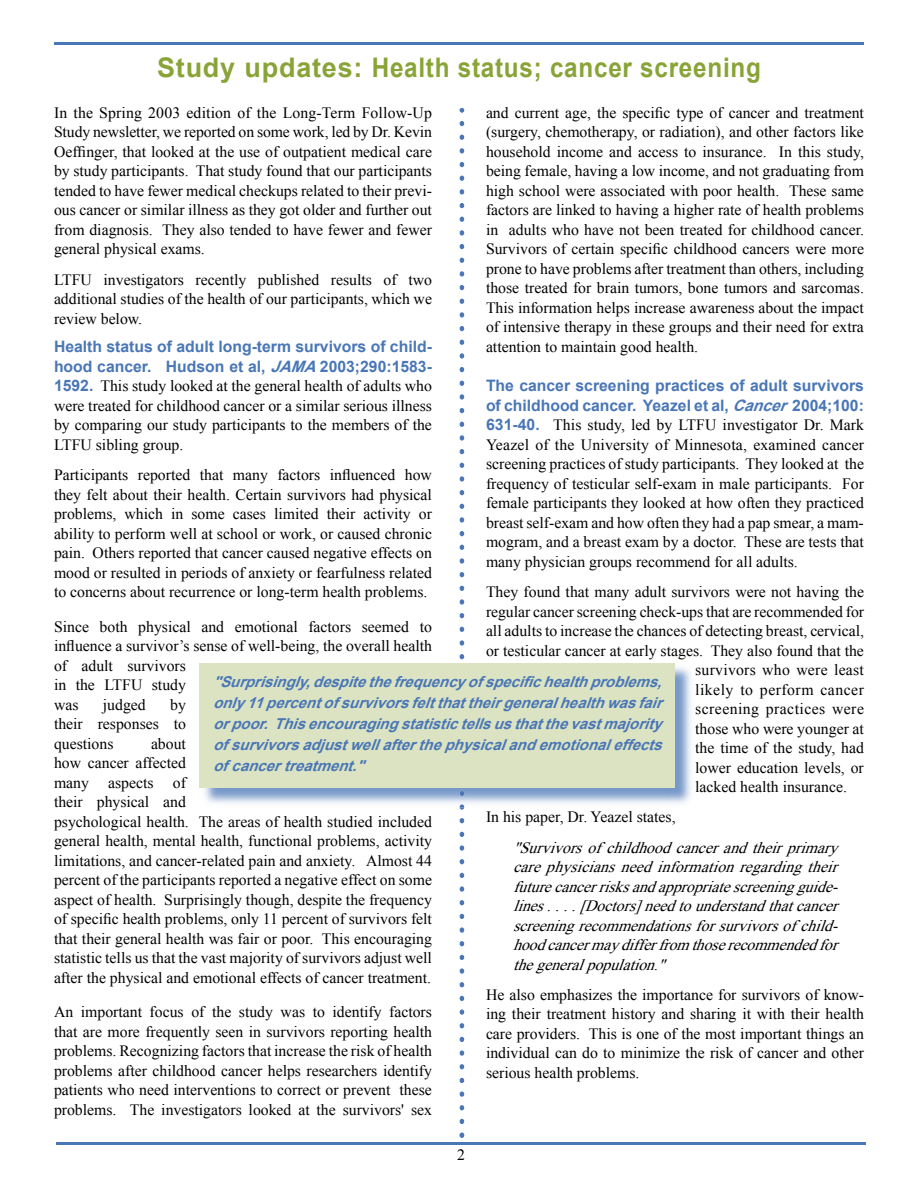
<style>
.page{position:relative;width:918px;height:1188px;background:#fff}
.page>*{position:absolute;margin:0;border:0;box-sizing:border-box;transform-origin:0 0}
.t1{font:700 27px "Arial";letter-spacing:.03em;color:#88a436}
.t2{font:15.75px/19.5px "Times New Roman";color:#000;text-align:justify}
.t3{font:italic 15.75px/19.5px "Times New Roman";letter-spacing:-.005em;color:#000;text-align:justify}
.t4{font:700 15.75px/19.5px "Arial";color:#4976b6}
.t5{font:15.75px "Times New Roman";letter-spacing:.03em;color:#000}
.t6{font:italic 700 15px/21px "Arial";color:#4976b6;text-align:justify}
.s1{font-style:italic}
.s2{font-family:"Arial";font-weight:700;color:#4976b6}
</style>
<div class="page">
<hr style="left:56px;top:1142px;width:810px;height:3px;background:#4976b6">
<hr style="left:54px;top:42px;width:810px;height:3px;background:#4976b6">
<svg style="left:460px;top:108px;width:4px;height:1030px"></svg>
<img style="left:201px;top:667px;width:490px;height:141px">
<img style="left:460px;top:787px;width:4px;height:21px">
<div style="left:200px;top:663px;width:475px;height:124px;background:#dbe3c2"></div>
<h1 class="t1" style="left:157px;top:50px;width:605px">Study updates: Health status; cancer screening</h1>
<p class="t2" style="left:54px;top:103px;width:380px">In the Spring 2003 edition of the Long-Term Follow-Up Study newsletter, we reported on some work, led by Dr. Kevin Oeffinger, that looked at the use of outpatient medical care by study participants. That study found that our participants tended to have fewer medical checkups related to their previ&shy;ous cancer or similar illness as they got older and further out from diagnosis. They also tended to have fewer and fewer general physical exams.</p>
<p class="t2" style="left:54px;top:269px;width:379px">LTFU investigators recently published results of two additional studies of the health of our participants, which we review below.</p>
<p class="t4" style="left:54px;top:338px;width:379px">Health status of adult long-term survivors of child&shy;hood cancer. Hudson et al, <span class="s1">JAMA</span>2003;290:1583-</p>
<p class="t2" style="left:54px;top:376px;width:379px"><span class="s2">1592.</span> This study looked at the general health of adults who were treated for childhood cancer or a similar serious illness by comparing our study participants to the members of the LTFU sibling group.</p>
<p class="t2" style="left:54px;top:465px;width:380px">Participants reported that many factors influenced how they felt about their health. Certain survivors had physical problems, which in some cases limited their activity or ability to perform well at school or work, or caused chronic pain. Others reported that cancer caused negative effects on mood or resulted in periods of anxiety or fearfulness related to concerns about recurrence or long-term health problems.</p>
<p class="t2" style="left:54px;top:616px;width:380px;text-align:left">Since both physical and emotional factors seemed to influence a survivor’s sense of well-being, the overall health of adult survivors<br>in the LTFU study<br>was</p>
<p class="t2" style="left:486px;top:103px;width:380px">and current age, the specific type of cancer and treatment (surgery, chemotherapy, or radiation), and other factors like household income and access to insurance. In this study, being female, having a low income, and not graduating from high school were associated with poor health. These same factors are linked to having a higher rate of health problems in adults who have not been treated for childhood cancer.<br>Survivors of certain specific childhood cancers were more prone to have problems after treatment than others, including those treated for brain tumors, bone tumors and sarcomas.<br>This information helps increase awareness about the impact of intensive therapy in these groups and their need for extra attention to maintain good health.</p>
<p class="t4" style="left:486px;top:377px;width:379px">The cancer screening practices of adult survivors of childhood cancer. Yeazel et al, <span class="s1">Cancer</span>2004;100:</p>
<p class="t2" style="left:486px;top:415px;width:380px"><span class="s2">631-40.</span> This study, led by LTFU investigator Dr. Mark Yeazel of the University of Minnesota, examined cancer screening practices of study participants. They looked at the frequency of testicular self-exam in male participants. For female participants they looked at how often they practiced breast self-exam and how often they had a pap smear, a mam&shy;mogram, and a breast exam by a doctor. These are tests that many physician groups recommend for all adults.</p>
<p class="t2" style="left:486px;top:582px;width:380px">They found that many adult survivors were not having the</p>
<p class="t2" style="left:486px;top:601px;width:380px">regular cancer screening check-ups that are recommended for</p>
<p class="t2" style="left:486px;top:621px;width:380px">all adults to increase the chances of detecting breast, cervical,</p>
<p class="t2" style="left:486px;top:640px;width:379px">or testicular cancer at early stages. They also found that the</p>
<p class="t2" style="left:695px;top:660px;width:170px">survivors who were least</p>
<p class="t5" style="left:695px;top:679px;width:170px">likely to perform cancer</p>
<p class="t5" style="left:695px;top:698px;width:170px">screening practices were</p>
<p class="t2" style="left:695px;top:718px;width:170px">those who were younger at</p>
<p class="t2" style="left:695px;top:738px;width:170px">the time of the study, had</p>
<p class="t2" style="left:695px;top:757px;width:170px">lower education levels, or</p>
<p class="t2" style="left:695px;top:777px;width:153px">lacked health insurance.</p>
<p class="t2" style="left:486px;top:807px;width:191px">In his paper, Dr. Yeazel states,</p>
<p class="t3" style="left:513px;top:837px;width:333px">"Survivorsof childhoodcancerandtheirprimary carephysiciansneedinformationregardingtheir futurecancerrisksandappropriatescreeningguide&shy;lines....[Doctors]needtounderstandthatcancer screeningrecommendationsforsurvivorsof child&shy;hoodcancermaydifferfromthoserecommendedfor thegeneralpopulation."</p>
<p class="t2" style="left:486px;top:985px;width:380px">He also emphasizes the importance for survivors of know&shy;ing their treatment history and sharing it with their health care providers. This is one of the most important things an individual can do to minimize the risk of cancer and other serious health problems.</p>
<p class="t6" style="left:213px;top:672px;width:458px">"Surprisingly,despitethefrequencyofspecifichealthproblems, only11percentofsurvivorsfeltthattheirgeneralhealthwasfair orpoor.Thisencouragingstatistictellsusthatthevastmajority ofsurvivorsadjustwellafterthephysicalandemotionaleffects ofcancertreatment."</p>
<p class="t2" style="left:103px;top:694px;width:44px">judged</p>
<p class="t2" style="left:54px;top:694px;width:134px;text-indent:116px">by their responses to questions</p>
<p class="t2" style="left:54px;top:733px;width:380px;text-align:left;text-indent:97px">about<br>how cancer affected<br>many aspects of<br>their physical and<br>psychological health. The areas of health studied included general health, mental health, functional problems, activity limitations, and cancer-related pain and anxiety. Almost 44 percent of the participants reported a negative effect on some aspect of health. Surprisingly though, despite the frequency of specific health problems, only 11 percent of survivors felt that their general health was fair or poor. This encouraging statistic tells us that the vast majority of survivors adjust well after the physical and emotional effects of cancer treatment.</p>
<p class="t2" style="left:54px;top:1002px;width:380px">An important focus of the study was to identify factors that are more frequently seen in survivors reporting health problems. Recognizing factors that increase the risk of health problems after childhood cancer helps researchers identify patients who need interventions to correct or prevent these problems. The investigators looked at the survivors' sex</p>
<p class="t2" style="left:457px;top:1145px;width:9px">2</p>
</div>
